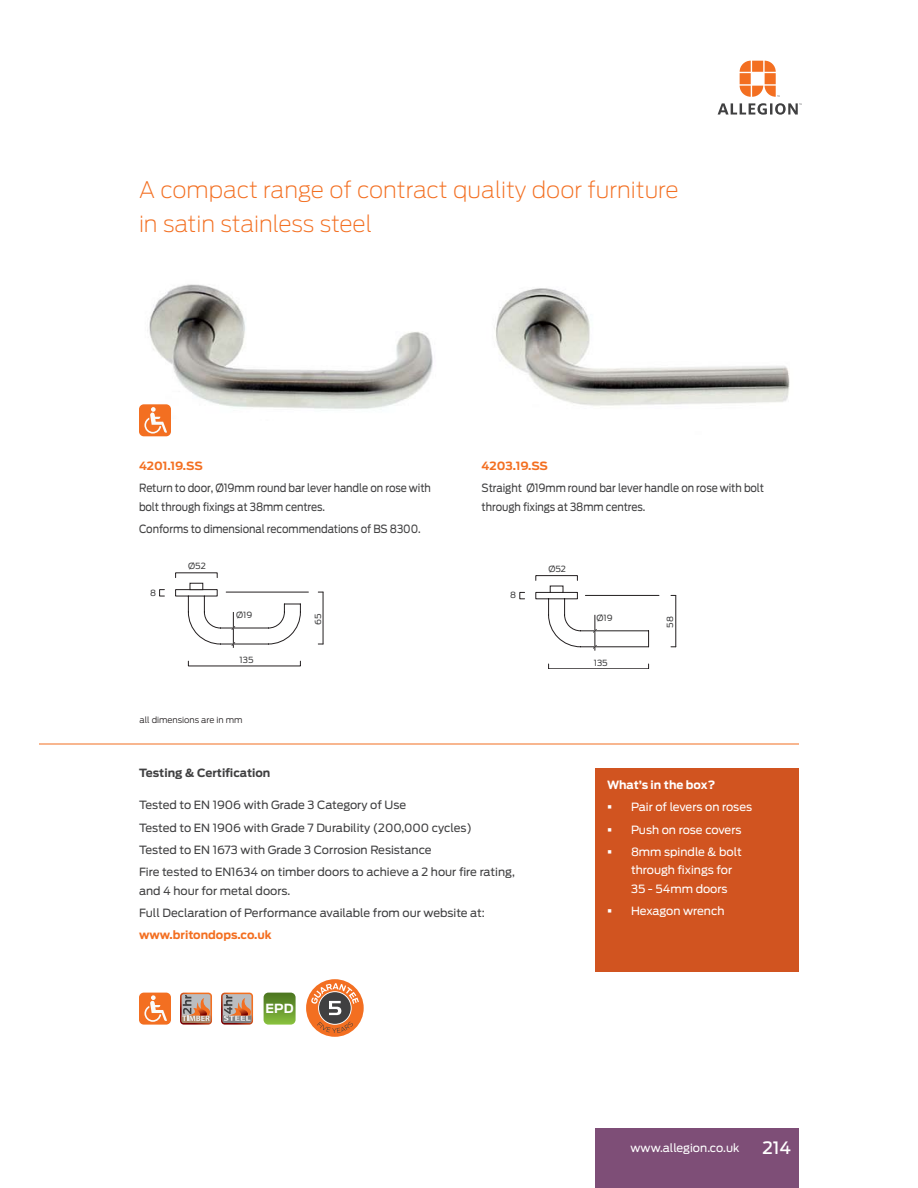
<style>
.page{position:relative;width:918px;height:1188px;background:#fff}
.page>*{position:absolute;margin:0;border:0;box-sizing:border-box;transform-origin:0 0}
.t1{font:200 22.65px/33.9px "Antenna";color:#f36f21}
.t2{font:500 16.95px "Antenna";color:#fff}
.t3{font:700 12.45px "Antenna";color:#fff}
.t4{font:11.25px/22.4px "Antenna";letter-spacing:-.01em;color:#404041}
.t5{font:11.25px/18.3px "Antenna";letter-spacing:-.01em;color:#404041;scale:.9 1}
.t6{font:11.25px/22.4px "Antenna";color:#fff}
.t7{font:700 11.25px "Antenna";color:#f36f21}
.t8{font:700 11.25px "Antenna";color:#404041}
.t9{font:700 11.25px "Antenna";color:#fff}
.t10{font:8.4px "Antenna";color:#404041}
.t11{font:300 8.4px "Antenna";color:#231f20}
</style>
<div class="page">
<hr style="left:39px;top:744px;width:760px;height:1px;background:#f36f21">
<svg style="left:740px;top:61px;width:40px;height:36px"></svg>
<svg style="left:718px;top:103px;width:84px;height:12px"></svg>
<div style="left:595px;top:1128px;width:204px;height:60px;background:#7e4e77"></div>
<img style="left:141px;top:284px;width:292px;height:125px">
<div style="left:159px;top:589px;width:6px;height:7px;border:1px solid #231f20"></div>
<hr style="left:323px;top:592px;width:1px;height:52px;background:#231f20">
<hr style="left:226px;top:592px;width:82px;height:1px;background:#231f20">
<div style="left:190px;top:583px;width:13px;height:7px;border:1px solid #231f20"></div>
<svg style="left:175px;top:589px;width:126px;height:78px"></svg>
<div style="left:139px;top:404px;width:32px;height:32px;background:#f36f21;border-radius:5px"></div>
<svg style="left:144px;top:407px;width:23px;height:27px"></svg>
<img style="left:494px;top:288px;width:296px;height:118px">
<svg style="left:520px;top:592px;width:5px;height:7px"></svg>
<hr style="left:676px;top:595px;width:1px;height:52px;background:#231f20">
<hr style="left:595px;top:615px;width:1px;height:36px;background:#231f20">
<svg style="left:535px;top:575px;width:125px;height:74px"></svg>
<svg style="left:306px;top:979px;width:58px;height:58px"></svg>
<div style="left:139px;top:993px;width:32px;height:32px;background:#f36f21;border-radius:5px"></div>
<svg style="left:144px;top:995px;width:23px;height:27px"></svg>
<svg style="left:180px;top:993px;width:32px;height:32px"></svg>
<div style="left:182px;top:994px;width:28px;height:29px;background:#c3b1a8;border-radius:2px"></div>
<svg style="left:182px;top:995px;width:30px;height:28px"></svg>
<svg style="left:221px;top:993px;width:32px;height:32px"></svg>
<div style="left:223px;top:994px;width:28px;height:29px;background:#c3b1a8;border-radius:2px"></div>
<svg style="left:223px;top:995px;width:30px;height:28px"></svg>
<div style="left:595px;top:768px;width:204px;height:204px;background:#d15420"></div>
<div style="left:264px;top:993px;width:32px;height:32px;background:linear-gradient(to bottom,#49721e,#88be40);border-radius:5px"></div>
<h1 class="t1" style="left:139px;top:174px;width:541px">A compact range of contract quality door furniture in satin stainless steel</h1>
<p class="t7" style="left:139px;top:461px;width:65px">4201.19.SS</p>
<p class="t5" style="left:139px;top:480px;width:326px">Return to door, Ø19mm round bar lever handle on rose with bolt through fixings at 38mm centres.</p>
<p class="t5" style="left:139px;top:521px;width:315px">Conforms to dimensional recommendations of BS 8300.</p>
<p class="t7" style="left:482px;top:461px;width:68px">4203.19.SS</p>
<p class="t5" style="left:482px;top:480px;width:315px">Straight Ø19mm round bar lever handle on rose with bolt through fixings at 38mm centres.</p>
<p class="t10" style="left:188px;top:562px;width:19px">Ø52</p>
<p class="t10" style="left:548px;top:565px;width:19px">Ø52</p>
<p class="t10" style="left:150px;top:589px;width:7px">8</p>
<p class="t10" style="left:510px;top:592px;width:7px">8</p>
<p class="t10" style="left:236px;top:612px;width:18px">Ø19</p>
<p class="t10" style="left:315px;top:625px;width:13px;rotate:-90deg">65</p>
<p class="t10" style="left:596px;top:615px;width:18px">Ø19</p>
<p class="t10" style="left:667px;top:628px;width:13px;rotate:-90deg">58</p>
<p class="t10" style="left:240px;top:657px;width:15px">135</p>
<p class="t10" style="left:594px;top:659px;width:15px">135</p>
<p class="t11" style="left:140px;top:715px;width:105px">all dimensions are in mm</p>
<p class="t8" style="left:139px;top:768px;width:133px">Testing &amp; Certification</p>
<p class="t4" style="left:139px;top:795px;width:377px">Tested to EN 1906 with Grade 3 Category of Use<br>Tested to EN 1906 with Grade 7 Durability (200,000 cycles)<br>Tested to EN 1673 with Grade 3 Corrosion Resistance<br>Fire tested to EN1634 on timber doors to achieve a 2 hour fire rating,</p>
<p class="t4" style="left:139px;top:880px;width:347px">and 4 hour for metal doors.<br>Full Declaration of Performance available from our website at:</p>
<p class="t7" style="left:139px;top:931px;width:134px">www.britondops.co.uk</p>
<p class="t3" style="left:266px;top:1004px;width:29px">EPD</p>
<p class="t9" style="left:607px;top:780px;width:110px">What’s in the box?</p>
<p class="t6" style="left:631px;top:797px;width:123px">Pair of levers on roses<br>Push on rose covers<br>8mm spindle &amp; bolt</p>
<p class="t6" style="left:631px;top:862px;width:103px;line-height:18.3px">through fixings for<br>35 - 54mm doors</p>
<p class="t6" style="left:631px;top:901px;width:95px">Hexagon wrench</p>
<p class="t6" style="left:631px;top:1138px;width:110px">www.allegion.co.uk</p>
<h2 class="t2" style="left:762px;top:1138px;width:30px">214</h2>
</div>
